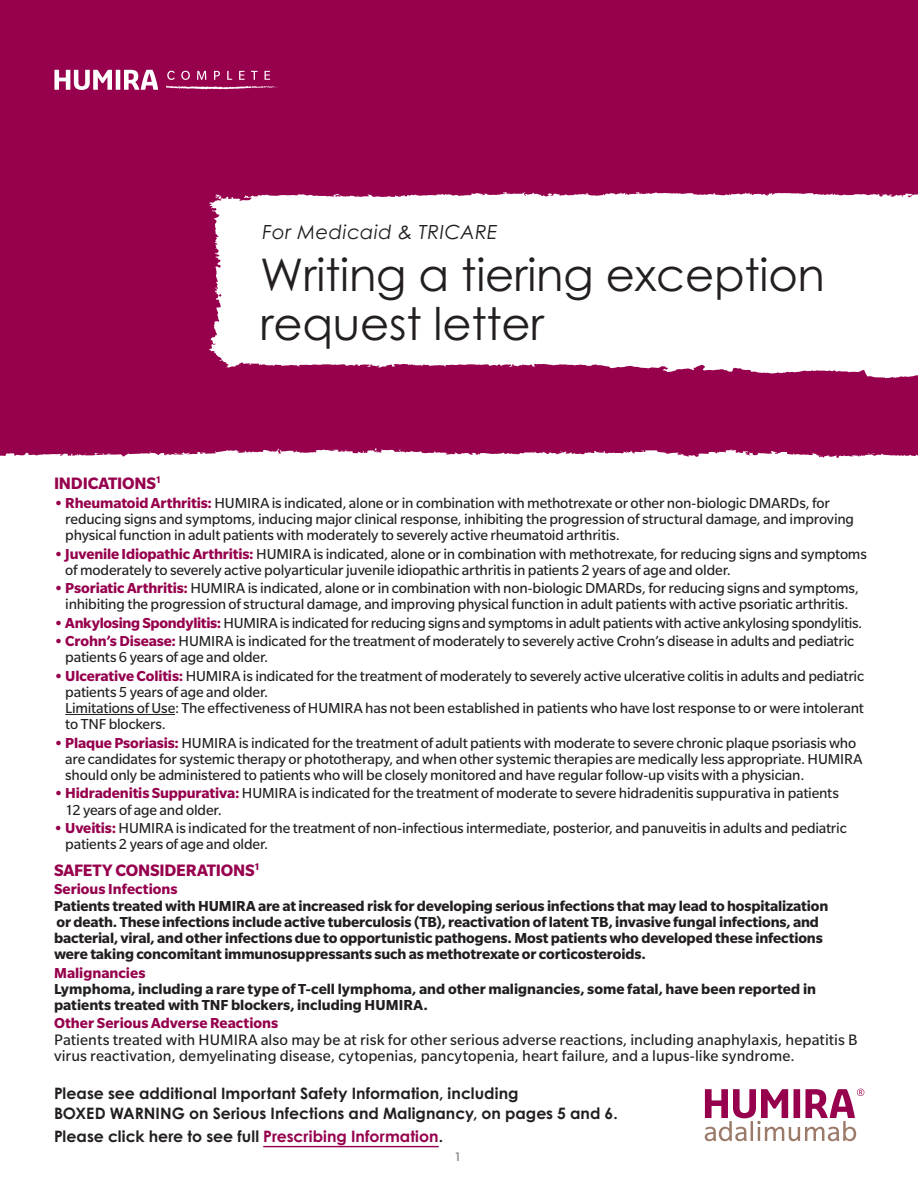
<style>
.page{position:relative;width:918px;height:1188px;background:#fff}
.page>*{position:absolute;margin:0;border:0;box-sizing:border-box;transform-origin:0 0}
.t1{font:45px/49.5px "Century Gothic";letter-spacing:-.005em;color:#231f20}
.t2{font:italic 19.5px "Century Gothic";letter-spacing:.02em;color:#231f20}
.t3{font:700 18px "Slate Std";letter-spacing:-.01em;color:#96004d}
.t4{font:16.5px/16.2px "Slate Std";letter-spacing:.005em;color:#231f20}
.t5{font:15.75px/16.2px "Slate Std";letter-spacing:-.015em;color:#231f20}
.t6{font:700 15.75px/16.2px "Slate Std";letter-spacing:-.005em;color:#231f20}
.t7{font:700 15.75px/19.5px "Century Gothic";color:#231f20}
.t8{font:700 15.75px "Slate Std";color:#96004d}
.t9{font:700 12px "Century Gothic";color:#949698}
.s1{font-weight:700;color:#96004d}
.s2{color:#96004d}
</style>
<div class="page">
<div style="left:0;top:123px;width:918px;height:335px;background:#96004d"></div>
<svg style="left:209px;top:192px;width:709px;height:186px"></svg>
<svg style="left:705px;top:1089px;width:159px;height:52px"></svg>
<hr style="left:263px;top:1146px;width:176px;height:1px;background:#96004d">
<div style="left:0;top:0;width:918px;height:123px;background:#96004d"></div>
<svg style="left:167px;top:71px;width:8px;height:9px"></svg>
<svg style="left:181px;top:71px;width:9px;height:9px"></svg>
<svg style="left:197px;top:71px;width:9px;height:9px"></svg>
<svg style="left:214px;top:71px;width:6px;height:9px"></svg>
<svg style="left:227px;top:71px;width:5px;height:9px"></svg>
<svg style="left:239px;top:71px;width:6px;height:9px"></svg>
<svg style="left:251px;top:71px;width:7px;height:9px"></svg>
<svg style="left:265px;top:71px;width:5px;height:9px"></svg>
<hr style="left:116px;top:70px;width:4px;height:20px;background:#fff">
<svg style="left:54px;top:70px;width:58px;height:20px"></svg>
<svg style="left:124px;top:70px;width:34px;height:20px"></svg>
<svg style="left:166px;top:86px;width:112px;height:4px"></svg>
<hr style="left:65px;top:714px;width:110px;height:1px;background:#231f20">
<p class="t2" style="left:262px;top:218px;width:237px">For Medicaid &amp; TRICARE</p>
<h1 class="t1" style="left:260px;top:249px;width:566px">Writing a tiering exception request letter</h1>
<p class="t3" style="left:54px;top:474px;width:109px">INDICATIONS<sup>1</sup></p>
<p class="t5" style="left:65px;top:495px;width:790px;text-indent:-11px"><span class="s1">• Rheumatoid Arthritis:</span> HUMIRA is indicated, alone or in combination with methotrexate or other non-biologic DMARDs, for reducing signs and symptoms, inducing major clinical response, inhibiting the progression of structural damage, and improving physical function in adult patients with moderately to severely active rheumatoid arthritis.</p>
<p class="t5" style="left:65px;top:545px;width:803px;text-indent:-11px"><span class="s1">• Juvenile Idiopathic Arthritis:</span> HUMIRA is indicated, alone or in combination with methotrexate, for reducing signs and symptoms of moderately to severely active polyarticular juvenile idiopathic arthritis in patients 2 years of age and older.</p>
<p class="t5" style="left:54px;top:580px;width:806px;text-align:center"><span class="s1">• Psoriatic Arthritis:</span> HUMIRA is indicated, alone or in combination with non-biologic DMARDs, for reducing signs and symptoms, inhibiting the progression of structural damage, and improving physical function in adult patients with active psoriatic arthritis.</p>
<p class="t5" style="left:54px;top:614px;width:810px"><span class="s1">• Ankylosing Spondylitis:</span> HUMIRA is indicated for reducing signs and symptoms in adult patients with active ankylosing spondylitis.</p>
<p class="t5" style="left:65px;top:633px;width:790px;text-indent:-11px"><span class="s1">• Crohn’s Disease:</span> HUMIRA is indicated for the treatment of moderately to severely active Crohn’s disease in adults and pediatric patients 6 years of age and older.</p>
<p class="t5" style="left:65px;top:667px;width:800px;text-indent:-11px"><span class="s1">• Ulcerative Colitis:</span> HUMIRA is indicated for the treatment of moderately to severely active ulcerative colitis in adults and pediatric patients 5 years of age and older.<br>Limitations of Use: The effectiveness of HUMIRA has not been established in patients who have lost response to or were intolerant to TNF blockers.</p>
<p class="t5" style="left:65px;top:734px;width:799px;text-indent:-11px"><span class="s1">• Plaque Psoriasis:</span> HUMIRA is indicated for the treatment of adult patients with moderate to severe chronic plaque psoriasis who are candidates for systemic therapy or phototherapy, and when other systemic therapies are medically less appropriate. HUMIRA should only be administered to patients who will be closely monitored and have regular follow-up visits with a physician.</p>
<p class="t5" style="left:65px;top:785px;width:775px;text-indent:-11px"><span class="s1">• Hidradenitis Suppurativa:</span> HUMIRA is indicated for the treatment of moderate to severe hidradenitis suppurativa in patients<br>12 years of age and older.</p>
<p class="t5" style="left:65px;top:820px;width:783px;text-indent:-11px"><span class="s1">• Uveitis:</span> HUMIRA is indicated for the treatment of non-infectious intermediate, posterior, and panuveitis in adults and pediatric patients 2 years of age and older.</p>
<p class="t3" style="left:54px;top:861px;width:208px">SAFETY CONSIDERATIONS<sup>1</sup></p>
<p class="t8" style="left:54px;top:881px;width:125px">Serious Infections</p>
<p class="t6" style="left:54px;top:897px;width:776px">Patients treated with HUMIRA are at increased risk for developing serious infections that may lead to hospitalization or death. These infections include active tuberculosis (TB), reactivation of latent TB, invasive fungal infections, and bacterial, viral, and other infections due to opportunistic pathogens. Most patients who developed these infections were taking concomitant immunosuppressants such as methotrexate or corticosteroids.</p>
<p class="t8" style="left:54px;top:964px;width:93px">Malignancies</p>
<p class="t6" style="left:54px;top:981px;width:764px">Lymphoma, including a rare type of T-cell lymphoma, and other malignancies, some fatal, have been reported in patients treated with TNF blockers, including HUMIRA.</p>
<p class="t8" style="left:54px;top:1015px;width:226px">Other Serious Adverse Reactions</p>
<p class="t4" style="left:54px;top:1031px;width:805px">Patients treated with HUMIRA also may be at risk for other serious adverse reactions, including anaphylaxis, hepatitis B virus reactivation, demyelinating disease, cytopenias, pancytopenia, heart failure, and a lupus-like syndrome.</p>
<p class="t7" style="left:54px;top:1083px;width:565px">Please see additional Important Safety Information, including<br>BOXED WARNING on Serious Infections and Malignancy, on pages 5 and 6.</p>
<p class="t7" style="left:54px;top:1126px;width:391px">Please click here to see full <span class="s2">Prescribing Information</span>.</p>
<p class="t9" style="left:455px;top:1148px;width:8px">1</p>
</div>
